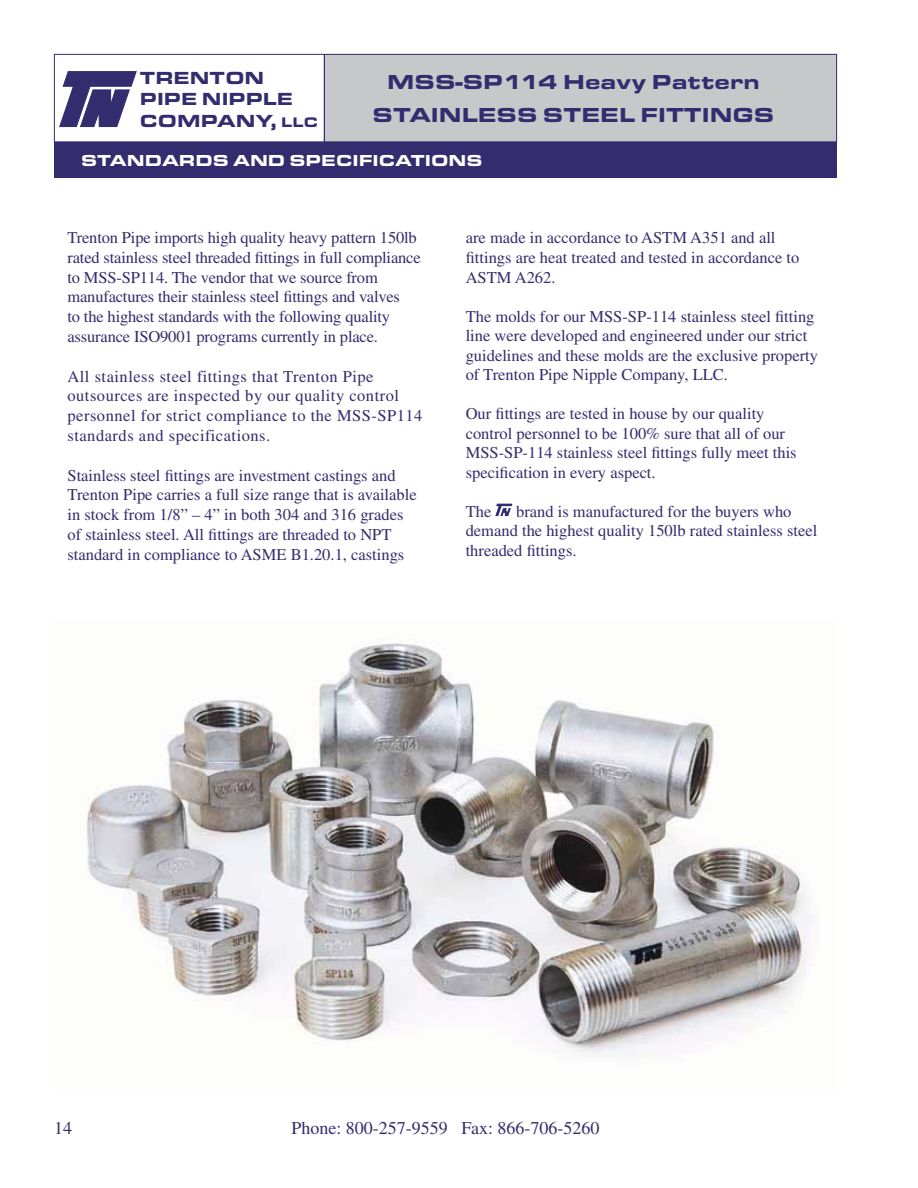
<style>
.page{position:relative;width:918px;height:1188px;background:#fff}
.page>*{position:absolute;margin:0;border:0;box-sizing:border-box;transform-origin:0 0}
.t1{font:900 expanded 21px/33px "Eurostile TOT";color:#332c6e;text-align:center}
.t2{font:900 expanded 18.15px/21.8px "Eurostile TOT";color:#332c6e}
.t3{font:18px "Times";color:#332c6e}
.t4{font:16.5px/19.8px "Times";color:#332c6e}
.t5{font:16.5px/19.8px "Times";letter-spacing:.03em;color:#332c6e}
.t6{font:900 expanded 16.5px "Eurostile TOT";color:#fff}
.s1{font-size:14.4px}
</style>
<div class="page">
<div style="left:324px;top:54px;width:513px;height:88px;background:#c7c8ca"></div>
<div style="left:324px;top:54px;width:513px;height:88px;border:1px solid #332c6e"></div>
<svg style="left:59px;top:71px;width:78px;height:56px"></svg>
<div style="left:54px;top:54px;width:271px;height:88px;border:1px solid #332c6e"></div>
<div style="left:54px;top:142px;width:783px;height:35px;background:#332c6e"></div>
<img style="left:83px;top:638px;width:730px;height:419px">
<svg style="left:495px;top:503px;width:18px;height:14px"></svg>
<p class="t2" style="left:140px;top:69px;width:180px">TRENTON<br>PIPE NIPPLE<br>COMPANY, <span class="s1">LLC</span></p>
<p class="t6" style="left:81px;top:155px;width:403px">STANDARDS AND SPECIFICATIONS</p>
<p class="t1" style="left:373px;top:68px;width:403px">MSS-SP114 Heavy Pattern<br>STAINLESS STEEL FITTINGS</p>
<p class="t4" style="left:68px;top:229px;width:355px">Trenton Pipe imports high quality heavy pattern 150lb rated stainless steel threaded fittings in full compliance to MSS-SP114. The vendor that we source from manufactures their stainless steel fittings and valves<br>to the highest standards with the following quality assurance ISO9001 programs currently in place.</p>
<p class="t5" style="left:68px;top:368px;width:357px">All stainless steel fittings that Trenton Pipe outsources are inspected by our quality control personnel for strict compliance to the MSS-SP114 standards and specifications.</p>
<p class="t4" style="left:68px;top:467px;width:351px">Stainless steel fittings are investment castings and Trenton Pipe carries a full size range that is available in stock from 1/8” – 4” in both 304 and 316 grades of stainless steel. All fittings are threaded to NPT standard in compliance to ASME B1.20.1, castings</p>
<p class="t4" style="left:466px;top:229px;width:335px">are made in accordance to ASTM A351 and all fittings are heat treated and tested in accordance to<br>ASTM A262.</p>
<p class="t4" style="left:466px;top:308px;width:354px">The molds for our MSS-SP-114 stainless steel fitting line were developed and engineered under our strict guidelines and these molds are the exclusive property of Trenton Pipe Nipple Company, LLC.</p>
<p class="t4" style="left:466px;top:405px;width:332px">Our fittings are tested in house by our quality control personnel to be 100% sure that all of our MSS-SP-114 stainless steel fittings fully meet this specification in every aspect.</p>
<p class="t4" style="left:466px;top:503px;width:27px">The</p>
<p class="t4" style="left:466px;top:503px;width:353px;text-indent:50px">brand is manufactured for the buyers who demand the highest quality 150lb rated stainless steel threaded fittings.</p>
<p class="t3" style="left:54px;top:1121px;width:19px">14</p>
<p class="t3" style="left:291px;top:1121px;width:310px">Phone: 800-257-9559 Fax: 866-706-5260</p>
</div>
